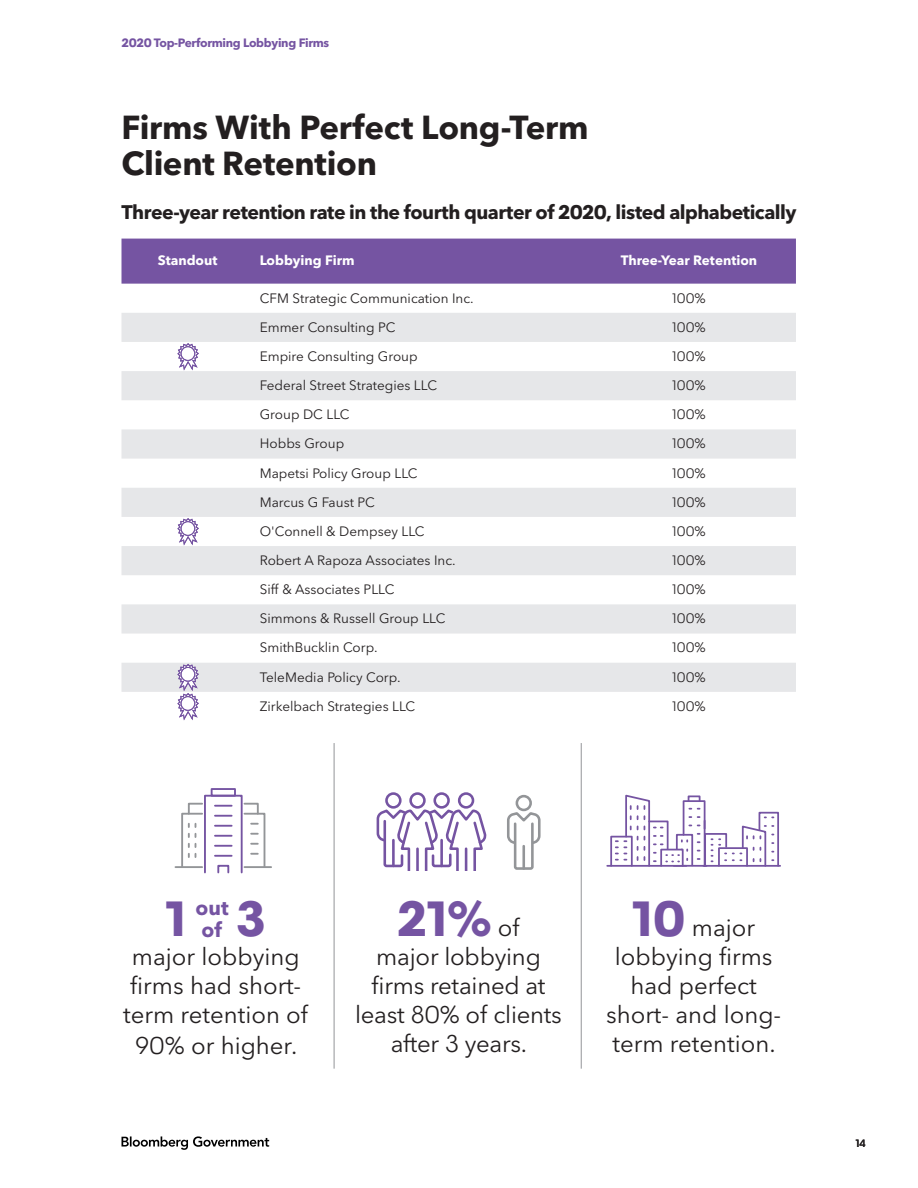
<style>
.page{position:relative;width:918px;height:1188px;background:#fff}
.page>*{position:absolute;margin:0;border:0;box-sizing:border-box;transform-origin:0 0}
.callout_large{font:700 48.75px "Avenir Next P For BBG";color:#7554a2}
.t1{font:700 33px/36px "Avenir Next P For BBG";letter-spacing:-.01em;color:#231f20}
.callout_large-2{font:24px/28.8px "Avenir Next P For BBG";color:#231f20;text-align:center}
.purple_bold_callout{font:700 20.55px/21.8px "Avenir Next P For BBG";color:#7554a2}
.t2{font:700 19.5px "Avenir Next P For BBG";letter-spacing:-.025em;color:#231f20}
.body{font:13.5px "Avenir Next P For BBG";color:#231f20}
.body-2{font:700 13.5px "Avenir Next P For BBG";color:#fff}
.t3{font:700 12px "Avenir Next P For BBG";letter-spacing:-.025em;color:#7554a2}
.t4{font:600 10.5px "Avenir Next P For BBG";color:#231f20}
.s1{font-weight:400;font-size:24px;color:#231f20}
.s2{font-weight:700;font-size:48.75px;color:#7554a2}
</style>
<div class="page">
<svg style="left:122px;top:1136px;width:147px;height:14px"></svg>
<div style="left:122px;top:239px;width:674px;height:45px;background:#7554a2"></div>
<svg style="left:122px;top:313px;width:674px;height:379px;fill:#e6e7e9"></svg>
<svg style="left:177px;top:343px;width:22px;height:28px"></svg>
<svg style="left:177px;top:518px;width:22px;height:28px"></svg>
<svg style="left:177px;top:663px;width:22px;height:58px"></svg>
<div style="left:204px;top:795px;width:39px;height:78px;border:2px solid #7554a2"></div>
<svg style="left:215px;top:815px;width:17px;height:2px"></svg>
<svg style="left:215px;top:805px;width:17px;height:2px"></svg>
<svg style="left:215px;top:825px;width:17px;height:2px"></svg>
<svg style="left:215px;top:835px;width:17px;height:2px"></svg>
<svg style="left:215px;top:845px;width:17px;height:2px"></svg>
<svg style="left:215px;top:855px;width:17px;height:2px"></svg>
<div style="left:211px;top:788px;width:25px;height:9px;border:2px solid #7554a2"></div>
<svg style="left:243px;top:802px;width:23px;height:66px"></svg>
<div style="left:217px;top:865px;width:12px;height:8px;border:2px solid #7554a2"></div>
<hr style="left:244px;top:866px;width:27px;height:2px;background:#939598">
<hr style="left:175px;top:866px;width:27px;height:2px;background:#939598">
<svg style="left:180px;top:802px;width:23px;height:66px"></svg>
<div style="left:718px;top:847px;width:30px;height:20px;border:2px solid #7554a2"></div>
<svg style="left:740px;top:811px;width:40px;height:56px"></svg>
<div style="left:610px;top:836px;width:23px;height:31px;border:2px solid #7554a2"></div>
<hr style="left:607px;top:865px;width:79px;height:2px;background:#7554a2">
<svg style="left:616px;top:840px;width:2px;height:21px"></svg>
<svg style="left:624px;top:794px;width:110px;height:73px"></svg>
<hr style="left:334px;top:743px;width:1px;height:326px;background:#939598">
<hr style="left:581px;top:743px;width:1px;height:326px;background:#939598">
<div style="left:409px;top:792px;width:17px;height:17px;border:3px solid #7554a2;border-radius:50%"></div>
<div style="left:385px;top:792px;width:17px;height:17px;border:3px solid #7554a2;border-radius:50%"></div>
<div style="left:433px;top:792px;width:17px;height:17px;border:3px solid #7554a2;border-radius:50%"></div>
<div style="left:458px;top:792px;width:16px;height:17px;border:3px solid #7554a2;border-radius:50%"></div>
<svg style="left:376px;top:807px;width:111px;height:63px"></svg>
<div style="left:516px;top:795px;width:16px;height:16px;border:3px solid #939598;border-radius:50%"></div>
<svg style="left:507px;top:811px;width:34px;height:59px"></svg>
<hr style="left:522px;top:846px;width:3px;height:23px;background:#939598">
<p class="t3" style="left:122px;top:35px;width:209px">2020 Top-Performing Lobbying Firms</p>
<p class="t1" style="left:122px;top:110px;width:469px">Firms With Perfect Long-Term<br>Client Retention</p>
<p class="t2" style="left:122px;top:200px;width:677px">Three-year retention rate in the fourth quarter of 2020, listed alphabetically</p>
<p class="body-2" style="left:158px;top:252px;width:61px">Standout</p>
<p class="body-2" style="left:260px;top:252px;width:96px">Lobbying Firm</p>
<p class="body-2" style="left:621px;top:252px;width:138px">Three-Year Retention</p>
<p class="body" style="left:260px;top:290px;width:215px">CFM Strategic Communication Inc.</p>
<p class="body" style="left:672px;top:290px;width:35px">100%</p>
<p class="body" style="left:260px;top:319px;width:137px">Emmer Consulting PC</p>
<p class="body" style="left:672px;top:319px;width:35px">100%</p>
<p class="body" style="left:260px;top:348px;width:159px">Empire Consulting Group</p>
<p class="body" style="left:672px;top:348px;width:35px">100%</p>
<p class="body" style="left:260px;top:377px;width:179px">Federal Street Strategies LLC</p>
<p class="body" style="left:672px;top:377px;width:35px">100%</p>
<p class="body" style="left:260px;top:406px;width:91px">Group DC LLC</p>
<p class="body" style="left:672px;top:406px;width:35px">100%</p>
<p class="body" style="left:260px;top:436px;width:86px">Hobbs Group</p>
<p class="body" style="left:672px;top:436px;width:35px">100%</p>
<p class="body" style="left:260px;top:465px;width:159px">Mapetsi Policy Group LLC</p>
<p class="body" style="left:672px;top:465px;width:35px">100%</p>
<p class="body" style="left:260px;top:494px;width:117px">Marcus G Faust PC</p>
<p class="body" style="left:672px;top:494px;width:35px">100%</p>
<p class="body" style="left:260px;top:523px;width:166px">O'Connell &amp; Dempsey LLC</p>
<p class="body" style="left:672px;top:523px;width:35px">100%</p>
<p class="body" style="left:260px;top:552px;width:197px">Robert A Rapoza Associates Inc.</p>
<p class="body" style="left:672px;top:552px;width:35px">100%</p>
<p class="body" style="left:260px;top:581px;width:136px">Siff &amp; Associates PLLC</p>
<p class="body" style="left:672px;top:581px;width:35px">100%</p>
<p class="body" style="left:260px;top:611px;width:187px">Simmons &amp; Russell Group LLC</p>
<p class="body" style="left:672px;top:611px;width:35px">100%</p>
<p class="body" style="left:260px;top:640px;width:119px">SmithBucklin Corp.</p>
<p class="body" style="left:672px;top:640px;width:35px">100%</p>
<p class="body" style="left:260px;top:669px;width:142px">TeleMedia Policy Corp.</p>
<p class="body" style="left:672px;top:669px;width:35px">100%</p>
<p class="body" style="left:260px;top:698px;width:157px">Zirkelbach Strategies LLC</p>
<p class="body" style="left:672px;top:698px;width:35px">100%</p>
<p class="purple_bold_callout" style="left:196px;top:897px;width:35px">out of</p>
<p class="callout_large" style="left:397px;top:889px;width:124px">21% <span class="s1">of</span></p>
<p class="callout_large-2" style="left:355px;top:942px;width:208px">major lobbying firms retained at least 80% of clients after 3 years.</p>
<p class="callout_large" style="left:166px;top:889px;width:102px">1 3</p>
<p class="callout_large-2" style="left:123px;top:942px;width:186px;line-height:29.4px">major lobbying firms had short&shy;term retention of<br>90% or higher.</p>
<p class="callout_large-2" style="left:606px;top:914px;width:176px"><span class="s2">10</span> major lobbying firms had perfect short- and long&shy;term retention.</p>
<p class="t4" style="left:856px;top:1137px;width:11px">14</p>
</div>
